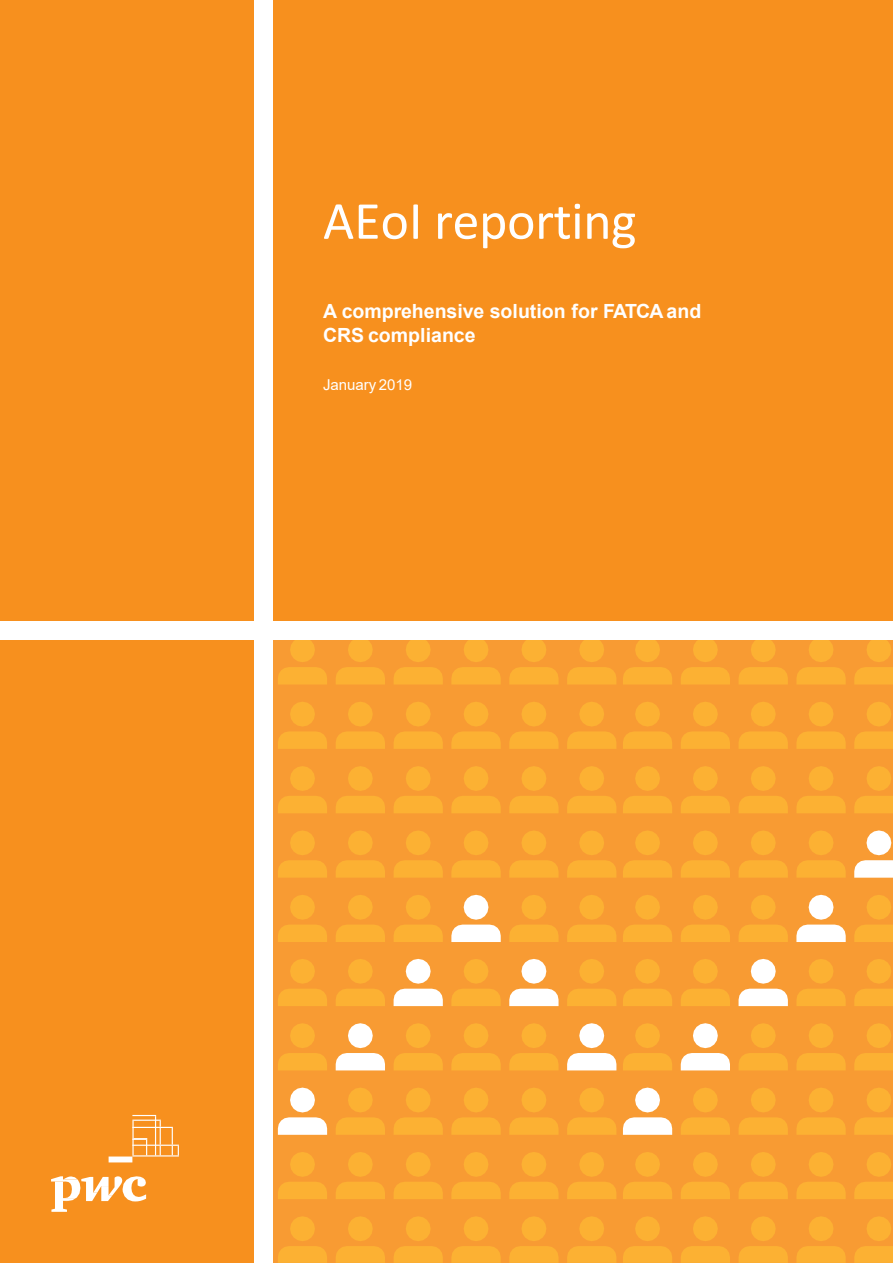
<style>
.page{position:relative;width:893px;height:1263px;background:#fff}
.page>*{position:absolute;margin:0;border:0;box-sizing:border-box;transform-origin:0 0}
.t1{font:54px "Calibri";letter-spacing:-.005em;color:#fff}
.t2{font:700 19.5px/24.2px "Arial";color:#fff}
.t3{font:15px "Arial";color:#fff}
</style>
<div class="page">
<div style="left:272px;top:0;width:621px;height:621px;background:#f7901e"></div>
<div style="left:0;top:0;width:255px;height:621px;background:#f7901e"></div>
<div style="left:0;top:639px;width:255px;height:624px;background:#f7901e"></div>
<div style="left:272px;top:639px;width:621px;height:624px;background:#f89b33"></div>
<svg style="left:278px;top:639px;width:49px;height:46px"></svg>
<svg style="left:336px;top:639px;width:49px;height:46px"></svg>
<svg style="left:393px;top:639px;width:50px;height:46px"></svg>
<svg style="left:451px;top:639px;width:49px;height:46px"></svg>
<svg style="left:509px;top:639px;width:49px;height:46px"></svg>
<svg style="left:567px;top:639px;width:49px;height:46px"></svg>
<svg style="left:278px;top:702px;width:49px;height:47px"></svg>
<svg style="left:336px;top:702px;width:49px;height:47px"></svg>
<svg style="left:394px;top:702px;width:49px;height:47px"></svg>
<svg style="left:451px;top:702px;width:49px;height:47px"></svg>
<svg style="left:509px;top:702px;width:49px;height:47px"></svg>
<svg style="left:567px;top:702px;width:49px;height:47px"></svg>
<svg style="left:278px;top:766px;width:49px;height:47px"></svg>
<svg style="left:336px;top:766px;width:49px;height:47px"></svg>
<svg style="left:394px;top:766px;width:49px;height:47px"></svg>
<svg style="left:451px;top:766px;width:49px;height:47px"></svg>
<svg style="left:509px;top:766px;width:49px;height:47px"></svg>
<svg style="left:567px;top:766px;width:49px;height:47px"></svg>
<svg style="left:278px;top:830px;width:49px;height:48px"></svg>
<svg style="left:336px;top:831px;width:49px;height:47px"></svg>
<svg style="left:394px;top:831px;width:49px;height:47px"></svg>
<svg style="left:451px;top:831px;width:49px;height:47px"></svg>
<svg style="left:509px;top:831px;width:49px;height:47px"></svg>
<svg style="left:567px;top:831px;width:49px;height:47px"></svg>
<svg style="left:278px;top:895px;width:49px;height:47px"></svg>
<svg style="left:336px;top:895px;width:49px;height:47px"></svg>
<svg style="left:394px;top:895px;width:49px;height:47px"></svg>
<svg style="left:451px;top:895px;width:49px;height:47px"></svg>
<svg style="left:509px;top:895px;width:49px;height:47px"></svg>
<svg style="left:567px;top:895px;width:49px;height:47px"></svg>
<svg style="left:623px;top:639px;width:49px;height:46px"></svg>
<svg style="left:680px;top:639px;width:50px;height:46px"></svg>
<svg style="left:738px;top:639px;width:49px;height:46px"></svg>
<svg style="left:796px;top:639px;width:49px;height:46px"></svg>
<svg style="left:854px;top:639px;width:39px;height:46px"></svg>
<svg style="left:623px;top:702px;width:49px;height:47px"></svg>
<svg style="left:681px;top:702px;width:49px;height:47px"></svg>
<svg style="left:739px;top:702px;width:48px;height:47px"></svg>
<svg style="left:796px;top:702px;width:49px;height:47px"></svg>
<svg style="left:854px;top:702px;width:39px;height:47px"></svg>
<svg style="left:623px;top:766px;width:49px;height:47px"></svg>
<svg style="left:681px;top:766px;width:49px;height:47px"></svg>
<svg style="left:739px;top:766px;width:48px;height:47px"></svg>
<svg style="left:796px;top:766px;width:49px;height:47px"></svg>
<svg style="left:854px;top:766px;width:39px;height:47px"></svg>
<svg style="left:623px;top:830px;width:49px;height:48px"></svg>
<svg style="left:681px;top:831px;width:49px;height:47px"></svg>
<svg style="left:739px;top:831px;width:48px;height:47px"></svg>
<svg style="left:796px;top:831px;width:49px;height:47px"></svg>
<svg style="left:854px;top:830px;width:39px;height:48px"></svg>
<svg style="left:623px;top:895px;width:49px;height:47px"></svg>
<svg style="left:681px;top:895px;width:49px;height:47px"></svg>
<svg style="left:739px;top:895px;width:48px;height:47px"></svg>
<svg style="left:796px;top:895px;width:49px;height:47px"></svg>
<svg style="left:854px;top:895px;width:39px;height:47px"></svg>
<svg style="left:278px;top:959px;width:49px;height:47px"></svg>
<svg style="left:336px;top:959px;width:49px;height:47px"></svg>
<svg style="left:393px;top:959px;width:50px;height:47px"></svg>
<svg style="left:451px;top:959px;width:49px;height:47px"></svg>
<svg style="left:509px;top:959px;width:49px;height:47px"></svg>
<svg style="left:567px;top:959px;width:49px;height:47px"></svg>
<svg style="left:278px;top:1023px;width:49px;height:47px"></svg>
<svg style="left:336px;top:1023px;width:49px;height:47px"></svg>
<svg style="left:394px;top:1023px;width:49px;height:47px"></svg>
<svg style="left:451px;top:1023px;width:49px;height:47px"></svg>
<svg style="left:509px;top:1023px;width:49px;height:47px"></svg>
<svg style="left:567px;top:1023px;width:49px;height:47px"></svg>
<svg style="left:278px;top:1088px;width:49px;height:47px"></svg>
<svg style="left:336px;top:1088px;width:49px;height:47px"></svg>
<svg style="left:394px;top:1088px;width:49px;height:47px"></svg>
<svg style="left:451px;top:1088px;width:49px;height:47px"></svg>
<svg style="left:509px;top:1088px;width:49px;height:47px"></svg>
<svg style="left:567px;top:1088px;width:49px;height:47px"></svg>
<svg style="left:278px;top:1152px;width:49px;height:47px"></svg>
<svg style="left:336px;top:1152px;width:49px;height:47px"></svg>
<svg style="left:394px;top:1152px;width:49px;height:47px"></svg>
<svg style="left:451px;top:1152px;width:49px;height:47px"></svg>
<svg style="left:509px;top:1152px;width:49px;height:47px"></svg>
<svg style="left:567px;top:1152px;width:49px;height:47px"></svg>
<svg style="left:278px;top:1216px;width:49px;height:47px"></svg>
<svg style="left:336px;top:1216px;width:49px;height:47px"></svg>
<svg style="left:394px;top:1216px;width:49px;height:47px"></svg>
<svg style="left:451px;top:1216px;width:49px;height:47px"></svg>
<svg style="left:509px;top:1216px;width:49px;height:47px"></svg>
<svg style="left:567px;top:1216px;width:49px;height:47px"></svg>
<svg style="left:623px;top:959px;width:49px;height:47px"></svg>
<svg style="left:681px;top:959px;width:49px;height:47px"></svg>
<svg style="left:738px;top:959px;width:49px;height:47px"></svg>
<svg style="left:796px;top:959px;width:49px;height:47px"></svg>
<svg style="left:854px;top:959px;width:39px;height:47px"></svg>
<svg style="left:623px;top:1023px;width:49px;height:47px"></svg>
<svg style="left:680px;top:1023px;width:50px;height:47px"></svg>
<svg style="left:739px;top:1023px;width:48px;height:47px"></svg>
<svg style="left:796px;top:1023px;width:49px;height:47px"></svg>
<svg style="left:854px;top:1023px;width:39px;height:47px"></svg>
<svg style="left:623px;top:1088px;width:49px;height:47px"></svg>
<svg style="left:681px;top:1088px;width:49px;height:47px"></svg>
<svg style="left:739px;top:1088px;width:48px;height:47px"></svg>
<svg style="left:796px;top:1088px;width:49px;height:47px"></svg>
<svg style="left:854px;top:1088px;width:39px;height:47px"></svg>
<svg style="left:623px;top:1152px;width:49px;height:47px"></svg>
<svg style="left:681px;top:1152px;width:49px;height:47px"></svg>
<svg style="left:739px;top:1152px;width:48px;height:47px"></svg>
<svg style="left:796px;top:1152px;width:49px;height:47px"></svg>
<svg style="left:854px;top:1152px;width:39px;height:47px"></svg>
<svg style="left:623px;top:1216px;width:49px;height:47px"></svg>
<svg style="left:681px;top:1216px;width:49px;height:47px"></svg>
<svg style="left:739px;top:1216px;width:48px;height:47px"></svg>
<svg style="left:796px;top:1216px;width:49px;height:47px"></svg>
<svg style="left:854px;top:1216px;width:39px;height:47px"></svg>
<div style="left:254px;top:0;width:18px;height:621px;background:#fff"></div>
<div style="left:254px;top:639px;width:18px;height:624px;background:#fff"></div>
<svg style="left:51px;top:1176px;width:95px;height:36px"></svg>
<div style="left:109px;top:1156px;width:23px;height:6px;background:#fff"></div>
<hr style="left:132px;top:1155px;width:47px;height:1px;background:#fff">
<hr style="left:132px;top:1145px;width:47px;height:1px;background:#fff">
<hr style="left:132px;top:1127px;width:41px;height:1px;background:#fff">
<svg style="left:172px;top:1128px;width:7px;height:27px"></svg>
<svg style="left:132px;top:1115px;width:29px;height:40px"></svg>
<h2 class="t1" style="left:323px;top:183px;width:315px">AEoI reporting</h2>
<p class="t2" style="left:323px;top:299px;width:380px">A comprehensive solution for FATCA and<br>CRS compliance</p>
<p class="t3" style="left:323px;top:375px;width:91px">January 2019</p>
</div>
